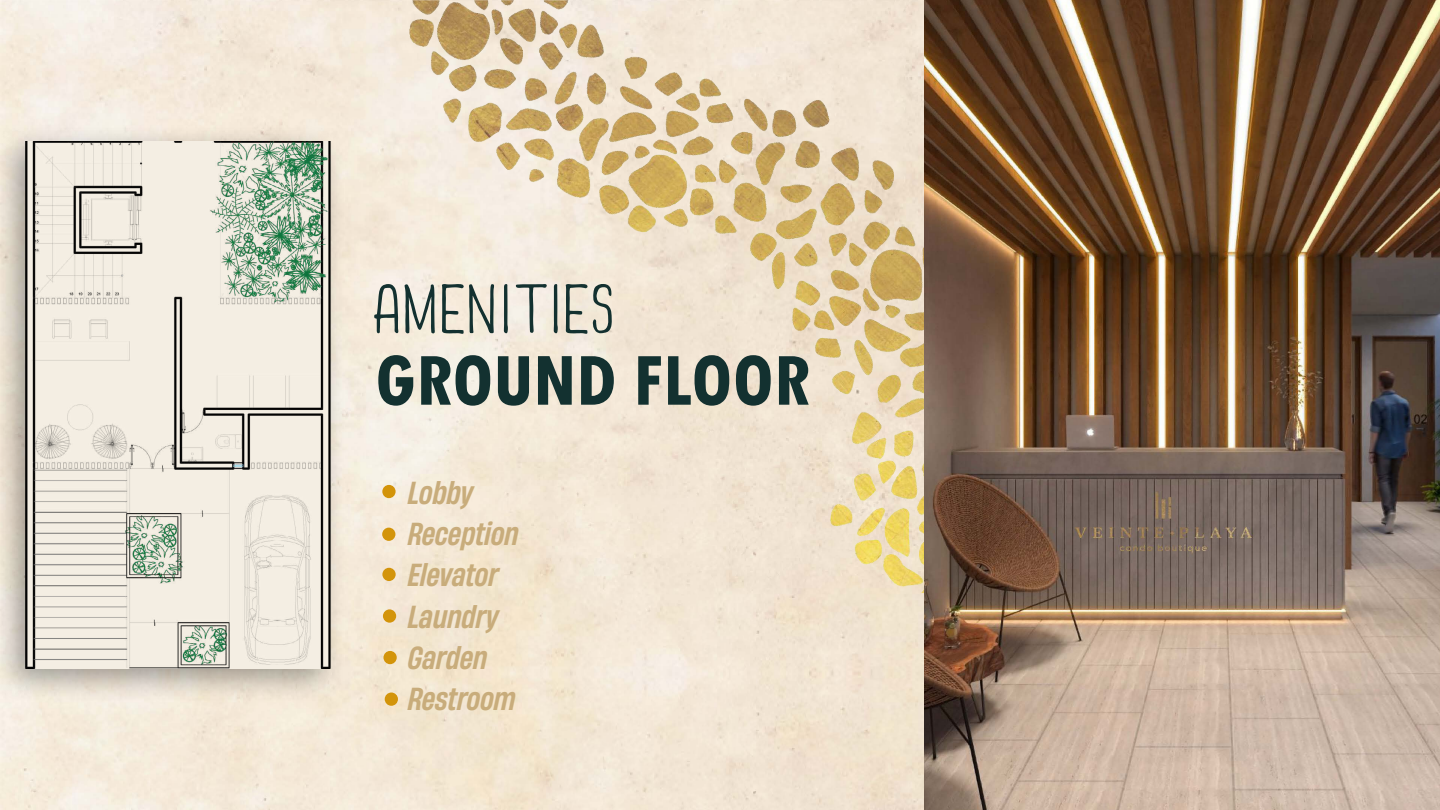
<style>
.page{position:relative;width:1440px;height:810px;background:#fff}
.page>*{position:absolute;margin:0;border:0;box-sizing:border-box;transform-origin:0 0}
.t1{font:700 condensed 79.5px "Tw Cen";color:#133130}
.t2{font:700 75px "Jamie Woods";color:#133130}
.t3{font:italic 500 30px/41.2px "Heading Now 55";color:#c8ac7b}
</style>
<div class="page">
<img style="left:0;top:0;width:924px;height:810px">
<img style="left:390px;top:0;width:534px;height:592px">
<img style="left:924px;top:0;width:516px;height:810px">
<div style="left:382px;top:485px;width:14px;height:13px;background:#d3940a;border-radius:50%"></div>
<div style="left:382px;top:528px;width:13px;height:13px;background:#d3940a;border-radius:50%"></div>
<div style="left:382px;top:568px;width:14px;height:13px;background:#d3940a;border-radius:50%"></div>
<div style="left:383px;top:609px;width:13px;height:14px;background:#d3940a;border-radius:50%"></div>
<div style="left:383px;top:651px;width:14px;height:13px;background:#d3940a;border-radius:50%"></div>
<div style="left:0;top:125px;width:346px;height:578px;background:#000;opacity:.35"></div>
<img style="left:26px;top:141px;width:306px;height:528px">
<div style="left:385px;top:693px;width:13px;height:13px;background:#d3940a;border-radius:50%"></div>
<h2 class="t2" style="left:374px;top:272px;width:244px">AMENITIES</h2>
<h1 class="t1" style="left:374px;top:332px;width:438px">GROUND FLOOR</h1>
<p class="t3" style="left:408px;top:471px;width:113px">Lobby<br>Reception<br>Elevator<br>Laundry<br>Garden<br>Restroom</p>
</div>
